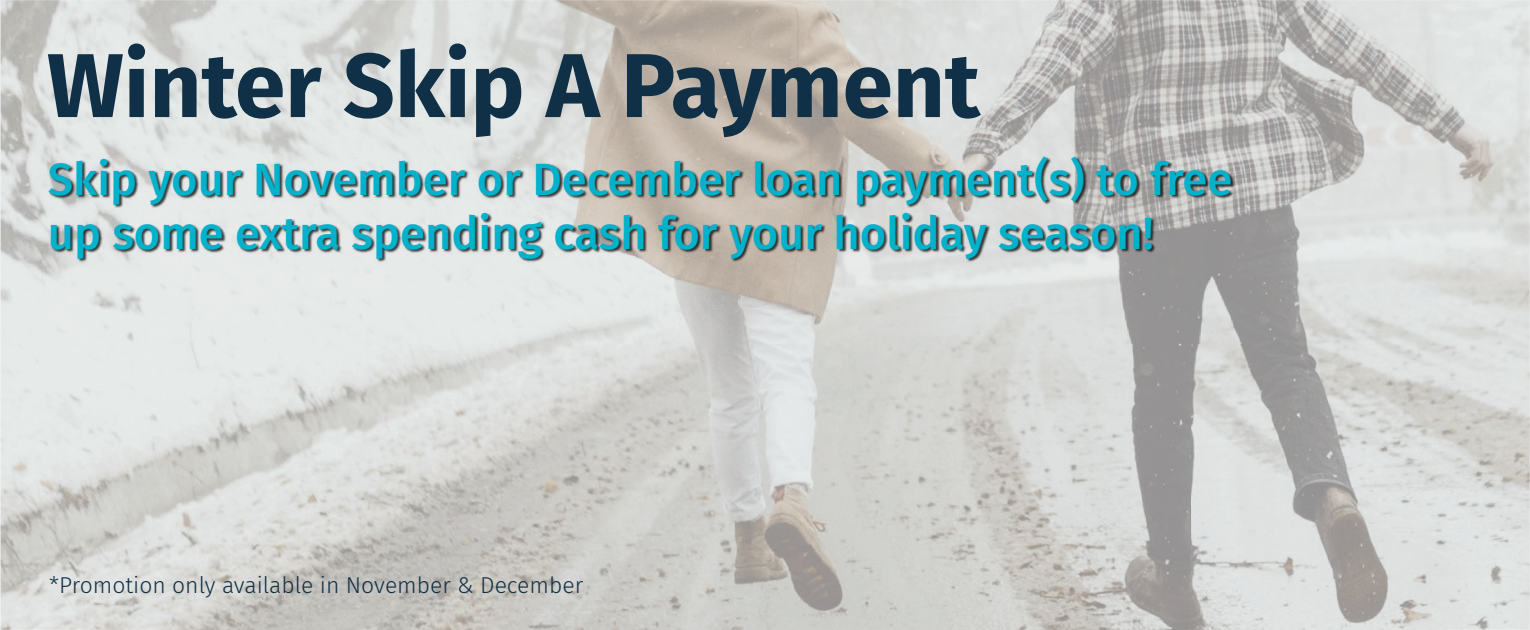
<style>
.page{position:relative;width:1530px;height:630px;background:#fff}
.page>*{position:absolute;margin:0;border:0;box-sizing:border-box;transform-origin:0 0}
.t1{font:700 90.75px "Fira Sans";color:#0f3046}
.t2{font:500 45.25px/54.5px "Fira Sans";color:#00b2cc}
.t3{font:300 23px "Fira Sans";color:#0f3046}
</style>
<div class="page">
<img style="left:85px;top:79px;width:1360px;height:77px">
<img style="left:1191px;top:156px;width:254px;height:473px">
<img style="left:85px;top:343px;width:1106px;height:286px">
<img style="left:0;top:0;width:1530px;height:79px">
<img style="left:0;top:78px;width:85px;height:552px">
<img style="left:1445px;top:78px;width:85px;height:552px">
<img style="left:84px;top:629px;width:1363px;height:1px">
<img style="left:47px;top:155px;width:1202px;height:188px">
<h1 class="t1" style="left:47px;top:9px;width:935px">Winter Skip A Payment</h1>
<p class="t2" style="left:48px;top:149px;width:1186px">Skip your November or December loan payment(s) to free up some extra spending cash for your holiday season!</p>
<p class="t3" style="left:49px;top:569px;width:535px">*Promotion only available in November &amp; December</p>
</div>
